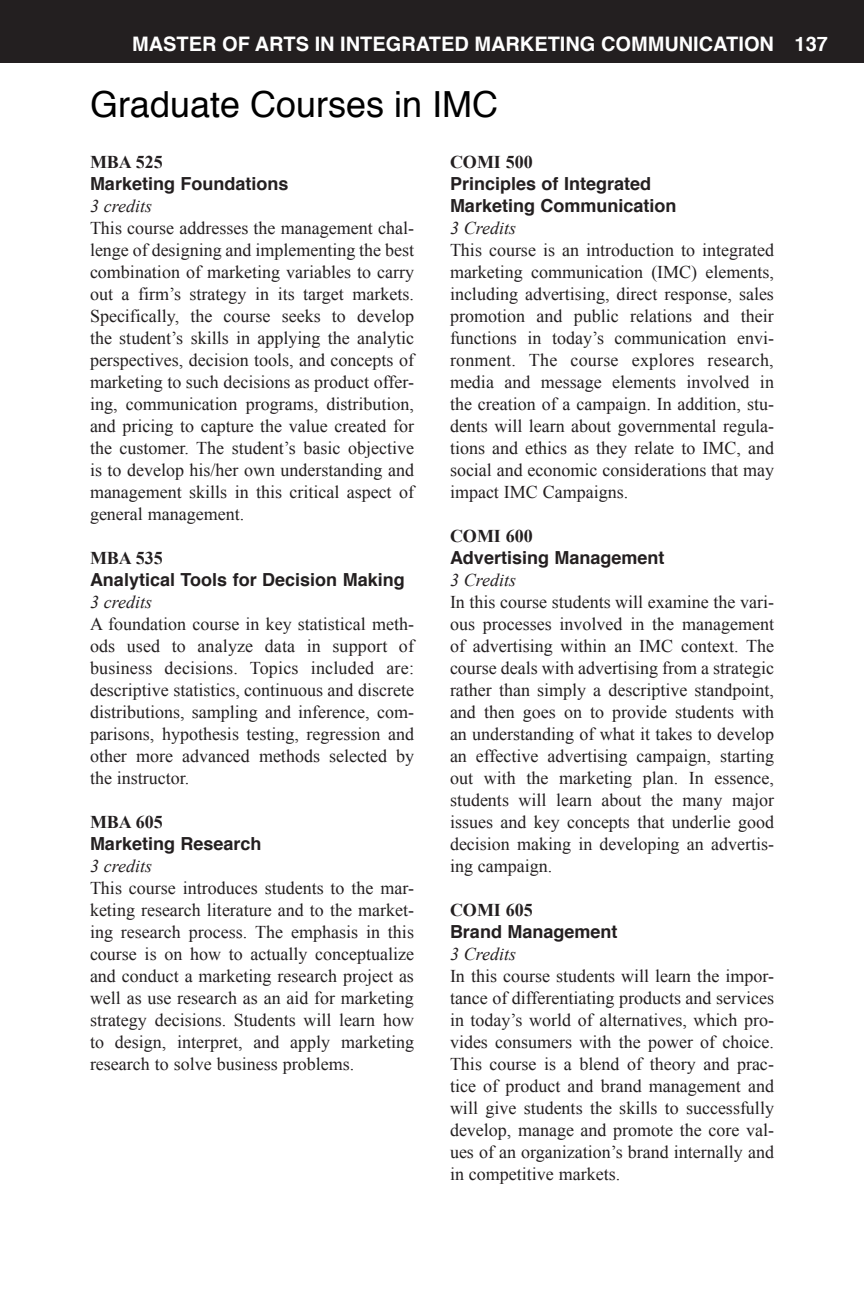
<style>
.page{position:relative;width:864px;height:1296px;background:#fff}
.page>*{position:absolute;margin:0;border:0;box-sizing:border-box;transform-origin:0 0}
.t1{font:36px "Helvetica";color:#000}
.t2{font:700 20px "Helvetica";color:#fff}
.Course_Description{font:18px/22px "Times New Roman";color:#231f20;text-align:justify}
.Course_Name{font:700 18px "Helvetica";color:#231f20}
.Course_Credits{font:italic 18px "Times New Roman";color:#231f20}
.Course_Number{font:700 18px "Times New Roman";color:#231f20}
</style>
<div class="page">
<div style="left:0;top:0;width:864px;height:63px;background:#231f20"></div>
<p class="t2" style="left:132px;top:28px;width:697px">MASTER OF ARTS IN INTEGRATED MARKETING COMMUNICATION 137</p>
<p class="t1" style="left:90px;top:77px;width:410px">Graduate Courses in IMC</p>
<p class="Course_Number" style="left:90px;top:150px;width:74px">MBA 525</p>
<p class="Course_Name" style="left:90px;top:169px;width:200px">Marketing Foundations</p>
<p class="Course_Credits" style="left:90px;top:196px;width:64px">3 credits</p>
<p class="Course_Description" style="left:90px;top:217px;width:326px">This course addresses the management chal&shy;lenge of designing and implementing the best combination of marketing variables to carry out a firm’s strategy in its target markets.<br>Specifically, the course seeks to develop the student’s skills in applying the analytic perspectives, decision tools, and concepts of marketing to such decisions as product offer&shy;ing, communication programs, distribution, and pricing to capture the value created for the customer. The student’s basic objective is to develop his/her own understanding and management skills in this critical aspect of general management.</p>
<p class="Course_Number" style="left:90px;top:546px;width:74px">MBA 535</p>
<p class="Course_Name" style="left:90px;top:565px;width:316px">Analytical Tools for Decision Making</p>
<p class="Course_Credits" style="left:90px;top:592px;width:64px">3 credits</p>
<p class="Course_Description" style="left:90px;top:613px;width:326px">A foundation course in key statistical meth&shy;ods used to analyze data in support of business decisions. Topics included are: descriptive statistics, continuous and discrete distributions, sampling and inference, com&shy;parisons, hypothesis testing, regression and other more advanced methods selected by the instructor.</p>
<p class="Course_Number" style="left:90px;top:810px;width:74px">MBA 605</p>
<p class="Course_Name" style="left:90px;top:829px;width:173px">Marketing Research</p>
<p class="Course_Credits" style="left:90px;top:856px;width:64px">3 credits</p>
<p class="Course_Description" style="left:90px;top:877px;width:326px">This course introduces students to the mar&shy;keting research literature and to the market&shy;ing research process. The emphasis in this course is on how to actually conceptualize and conduct a marketing research project as well as use research as an aid for marketing strategy decisions. Students will learn how to design, interpret, and apply marketing research to solve business problems.</p>
<p class="Course_Number" style="left:450px;top:150px;width:84px">COMI 500</p>
<p class="Course_Name" style="left:450px;top:169px;width:203px">Principles of Integrated</p>
<p class="Course_Name" style="left:450px;top:191px;width:228px">Marketing Communication</p>
<p class="Course_Credits" style="left:450px;top:218px;width:68px">3 Credits</p>
<p class="Course_Description" style="left:450px;top:239px;width:326px">This course is an introduction to integrated marketing communication (IMC) elements, including advertising, direct response, sales promotion and public relations and their functions in today’s communication envi&shy;ronment. The course explores research, media and message elements involved in the creation of a campaign. In addition, stu&shy;dents will learn about governmental regula&shy;tions and ethics as they relate to IMC, and social and economic considerations that may impact IMC Campaigns.</p>
<p class="Course_Number" style="left:450px;top:524px;width:84px">COMI 600</p>
<p class="Course_Name" style="left:450px;top:543px;width:216px">Advertising Management</p>
<p class="Course_Credits" style="left:450px;top:570px;width:68px">3 Credits</p>
<p class="Course_Description" style="left:450px;top:591px;width:326px">In this course students will examine the vari&shy;ous processes involved in the management of advertising within an IMC context. The course deals with advertising from a strategic rather than simply a descriptive standpoint, and then goes on to provide students with an understanding of what it takes to develop an effective advertising campaign, starting out with the marketing plan. In essence, students will learn about the many major issues and key concepts that underlie good decision making in developing an advertis&shy;ing campaign.</p>
<p class="Course_Number" style="left:450px;top:898px;width:84px">COMI 605</p>
<p class="Course_Name" style="left:450px;top:917px;width:169px">Brand Management</p>
<p class="Course_Credits" style="left:450px;top:944px;width:68px">3 Credits</p>
<p class="Course_Description" style="left:450px;top:965px;width:326px">In this course students will learn the impor&shy;tance of differentiating products and services in today’s world of alternatives, which pro&shy;vides consumers with the power of choice.<br>This course is a blend of theory and prac&shy;tice of product and brand management and will give students the skills to successfully develop, manage and promote the core val&shy;ues of an organization’s brand internally and in competitive markets.</p>
</div>
